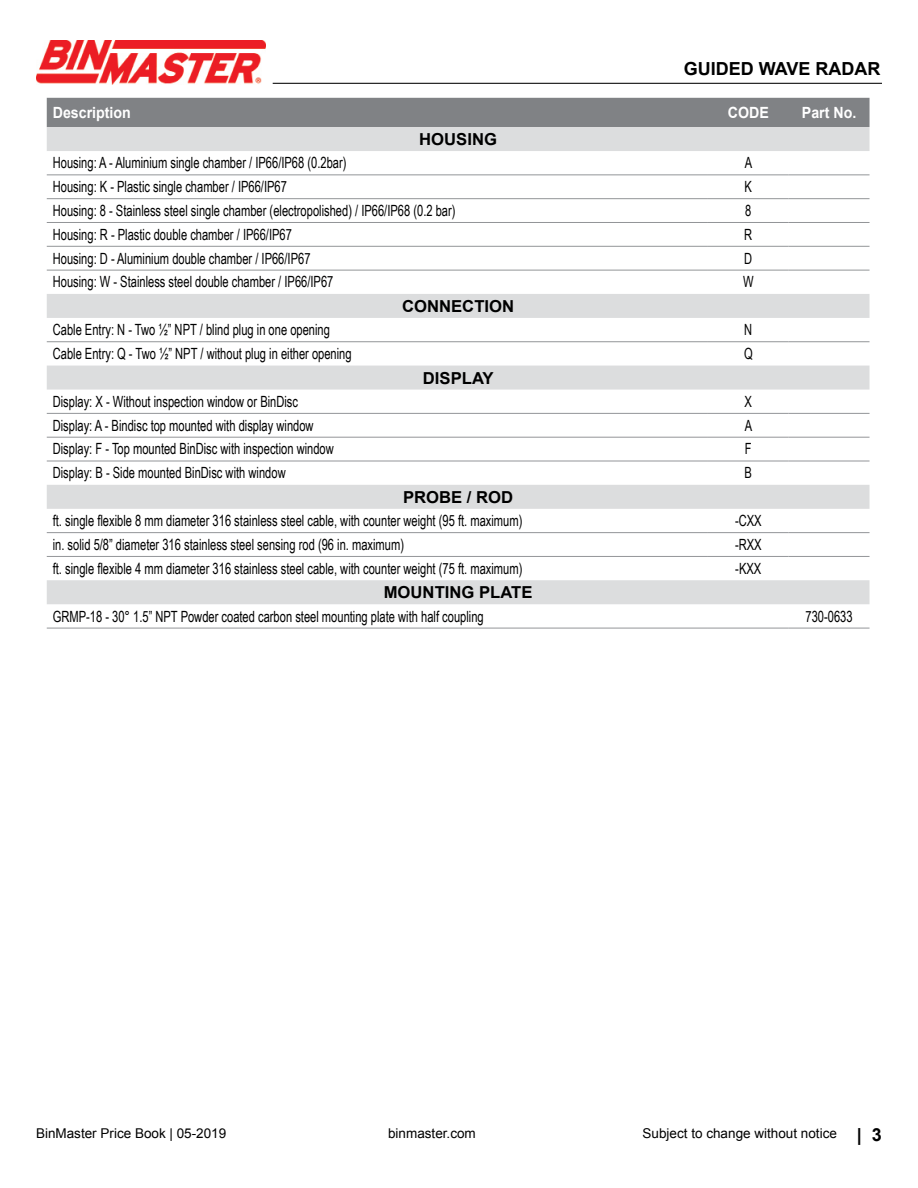
<style>
.page{position:relative;width:918px;height:1188px;background:#fff}
.page>*{position:absolute;margin:0;border:0;box-sizing:border-box;transform-origin:0 0}
.t1{font:700 18px "Arial";color:#000}
.t2{font:700 16.5px "Arial";color:#000}
.t3{font:15.45px "Arial Narrow";color:#000;scale:.88 1}
.t4{font:700 15.45px "Arial";color:#fff;scale:.92 1}
.t5{font:13.5px "Arial";color:#000}
.s1{font-weight:700;font-size:18px}
</style>
<div class="page">
<img style="left:36px;top:40px;width:230px;height:45px">
<hr style="left:273px;top:83px;width:609px;height:1px;background:#000">
<div style="left:47px;top:98px;width:823px;height:29px;background:#808285"></div>
<svg style="left:47px;top:127px;width:823px;height:477px"></svg>
<hr style="left:47px;top:628px;width:661px;height:1px;background:#939598">
<hr style="left:708px;top:628px;width:81px;height:1px;background:#939598">
<hr style="left:789px;top:628px;width:81px;height:1px;background:#939598">
<hr style="left:47px;top:174px;width:661px;height:1px;background:#939598">
<hr style="left:708px;top:174px;width:81px;height:1px;background:#939598">
<hr style="left:789px;top:174px;width:81px;height:1px;background:#939598">
<hr style="left:47px;top:198px;width:661px;height:1px;background:#939598">
<hr style="left:708px;top:198px;width:81px;height:1px;background:#939598">
<hr style="left:789px;top:198px;width:81px;height:1px;background:#939598">
<hr style="left:47px;top:222px;width:661px;height:1px;background:#939598">
<hr style="left:708px;top:222px;width:81px;height:1px;background:#939598">
<hr style="left:789px;top:222px;width:81px;height:1px;background:#939598">
<hr style="left:47px;top:246px;width:661px;height:1px;background:#939598">
<hr style="left:708px;top:246px;width:81px;height:1px;background:#939598">
<hr style="left:789px;top:246px;width:81px;height:1px;background:#939598">
<hr style="left:47px;top:270px;width:661px;height:1px;background:#939598">
<hr style="left:708px;top:270px;width:81px;height:1px;background:#939598">
<hr style="left:789px;top:270px;width:81px;height:1px;background:#939598">
<hr style="left:47px;top:341px;width:661px;height:1px;background:#939598">
<hr style="left:708px;top:341px;width:81px;height:1px;background:#939598">
<hr style="left:789px;top:341px;width:81px;height:1px;background:#939598">
<hr style="left:47px;top:413px;width:661px;height:1px;background:#939598">
<hr style="left:708px;top:413px;width:81px;height:1px;background:#939598">
<hr style="left:789px;top:413px;width:81px;height:1px;background:#939598">
<hr style="left:47px;top:437px;width:661px;height:1px;background:#939598">
<hr style="left:708px;top:437px;width:81px;height:1px;background:#939598">
<hr style="left:789px;top:437px;width:81px;height:1px;background:#939598">
<hr style="left:47px;top:461px;width:661px;height:1px;background:#939598">
<hr style="left:708px;top:461px;width:81px;height:1px;background:#939598">
<hr style="left:789px;top:461px;width:81px;height:1px;background:#939598">
<hr style="left:47px;top:532px;width:661px;height:1px;background:#939598">
<hr style="left:708px;top:532px;width:81px;height:1px;background:#939598">
<hr style="left:789px;top:532px;width:81px;height:1px;background:#939598">
<hr style="left:47px;top:556px;width:661px;height:1px;background:#939598">
<hr style="left:708px;top:556px;width:81px;height:1px;background:#939598">
<hr style="left:789px;top:556px;width:81px;height:1px;background:#939598">
<p class="t1" style="left:684px;top:56px;width:198px">GUIDED WAVE RADAR</p>
<p class="t4" style="left:53px;top:102px;width:86px">Description</p>
<p class="t4" style="left:728px;top:102px;width:46px">CODE</p>
<p class="t4" style="left:802px;top:102px;width:61px">Part No.</p>
<p class="t2" style="left:419px;top:128px;width:79px">HOUSING</p>
<p class="t3" style="left:53px;top:152px;width:335px">Housing: A - Aluminium single chamber / IP66/IP68 (0.2bar)</p>
<p class="t3" style="left:745px;top:152px;width:10px">A</p>
<p class="t3" style="left:53px;top:175px;width:268px">Housing: K - Plastic single chamber / IP66/IP67</p>
<p class="t3" style="left:745px;top:175px;width:10px">K</p>
<p class="t3" style="left:53px;top:199px;width:459px">Housing: 8 - Stainless steel single chamber (electropolished) / IP66/IP68 (0.2 bar)</p>
<p class="t3" style="left:745px;top:199px;width:9px">8</p>
<p class="t3" style="left:53px;top:223px;width:273px">Housing: R - Plastic double chamber / IP66/IP67</p>
<p class="t3" style="left:744px;top:223px;width:11px">R</p>
<p class="t3" style="left:53px;top:247px;width:294px">Housing: D - Aluminium double chamber / IP66/IP67</p>
<p class="t3" style="left:744px;top:247px;width:11px">D</p>
<p class="t3" style="left:53px;top:271px;width:321px">Housing: W - Stainless steel double chamber / IP66/IP67</p>
<p class="t3" style="left:743px;top:271px;width:13px">W</p>
<p class="t2" style="left:402px;top:295px;width:114px">CONNECTION</p>
<p class="t3" style="left:53px;top:318px;width:317px">Cable Entry: N - Two ½” NPT / blind plug in one opening</p>
<p class="t3" style="left:744px;top:318px;width:11px">N</p>
<p class="t3" style="left:53px;top:342px;width:341px">Cable Entry: Q - Two ½” NPT / without plug in either opening</p>
<p class="t3" style="left:744px;top:342px;width:11px">Q</p>
<p class="t2" style="left:423px;top:367px;width:72px">DISPLAY</p>
<p class="t3" style="left:53px;top:390px;width:280px">Display: X - Without inspection window or BinDisc</p>
<p class="t3" style="left:745px;top:390px;width:10px">X</p>
<p class="t3" style="left:53px;top:414px;width:298px">Display: A - Bindisc top mounted with display window</p>
<p class="t3" style="left:745px;top:414px;width:10px">A</p>
<p class="t3" style="left:53px;top:438px;width:321px">Display: F - Top mounted BinDisc with inspection window</p>
<p class="t3" style="left:745px;top:438px;width:9px">F</p>
<p class="t3" style="left:53px;top:461px;width:266px">Display: B - Side mounted BinDisc with window</p>
<p class="t3" style="left:745px;top:461px;width:10px">B</p>
<p class="t2" style="left:403px;top:486px;width:112px">PROBE / ROD</p>
<p class="t3" style="left:53px;top:509px;width:535px">ft. single flexible 8 mm diameter 316 stainless steel cable, with counter weight (95 ft. maximum)</p>
<p class="t3" style="left:735px;top:509px;width:32px">-CXX</p>
<p class="t3" style="left:53px;top:533px;width:401px">in. solid 5/8” diameter 316 stainless steel sensing rod (96 in. maximum)</p>
<p class="t3" style="left:735px;top:533px;width:32px">-RXX</p>
<p class="t3" style="left:53px;top:557px;width:535px">ft. single flexible 4 mm diameter 316 stainless steel cable, with counter weight (75 ft. maximum)</p>
<p class="t3" style="left:735px;top:557px;width:31px">-KXX</p>
<p class="t2" style="left:384px;top:581px;width:150px">MOUNTING PLATE</p>
<p class="t3" style="left:53px;top:605px;width:491px">GRMP-18 - 30° 1.5” NPT Powder coated carbon steel mounting plate with half coupling</p>
<p class="t3" style="left:806px;top:605px;width:55px">730-0633</p>
<p class="t5" style="left:36px;top:1124px;width:192px">BinMaster Price Book | 05-2019</p>
<p class="t5" style="left:388px;top:1124px;width:89px">binmaster.com</p>
<p class="t5" style="left:643px;top:1124px;width:241px">Subject to change without notice <span class="s1">| 3</span></p>
</div>
